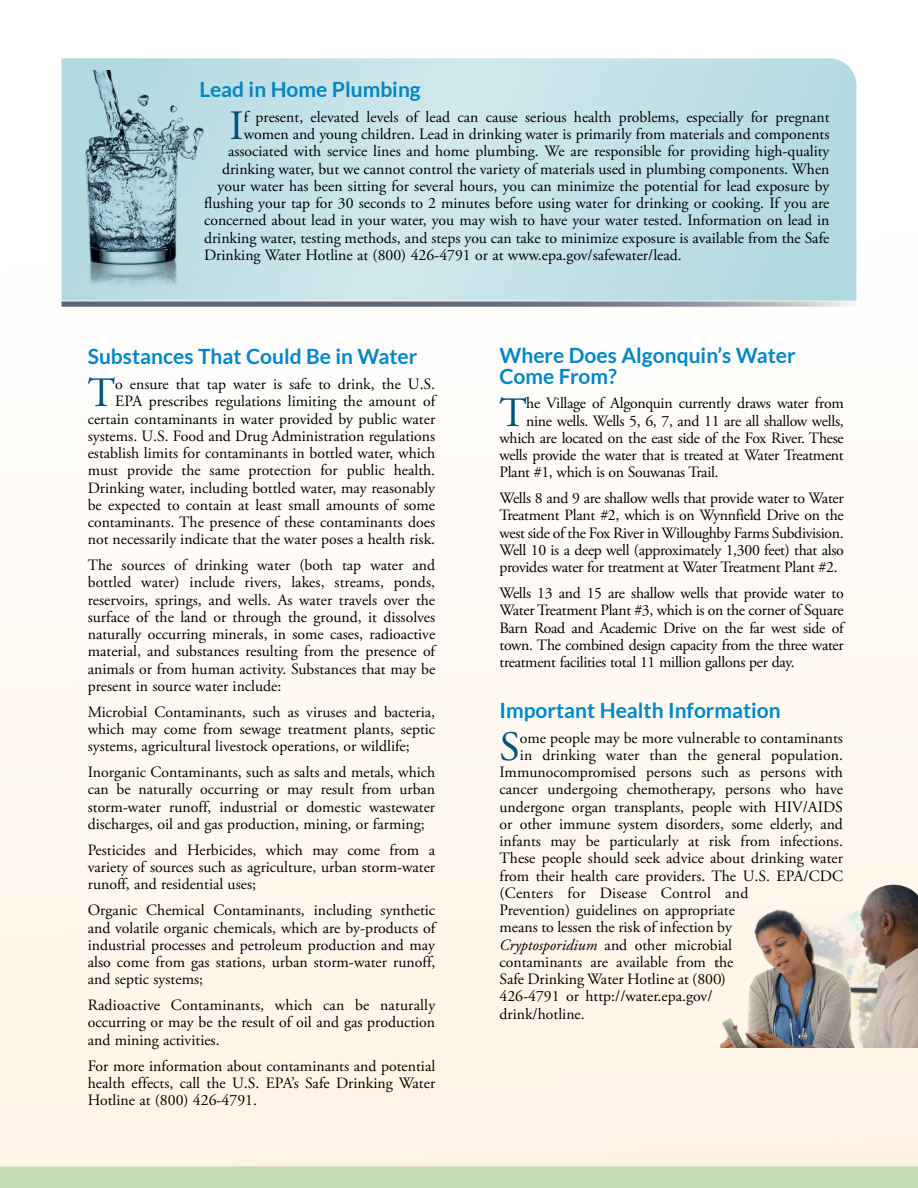
<style>
.page{position:relative;width:918px;height:1188px;background:#fff}
.page>*{position:absolute;margin:0;border:0;box-sizing:border-box;transform-origin:0 0}
.Initial_Cap{font:41.7px "Adobe Garamond Pro";color:#00527a}
.Article_Headline-19{font:700 21px/21px "Lato";color:#0087c6}
.Initial_Cap-2{font:15.75px/17.2px "Adobe Garamond Pro";color:#000;text-align:right}
.First_Paragraph{font:15.75px/17.2px "Adobe Garamond Pro";color:#000;text-align:justify}
.Initial_Cap-3{font:15.75px "Adobe Garamond Pro";letter-spacing:-.02em;color:#000}
.s1{font-style:italic}
</style>
<div class="page">
<div style="left:0;top:1166px;width:918px;height:22px;background:#c4dcb1"></div>
<div style="left:0;top:222px;width:918px;height:945px;background:#fff9f1"></div>
<img style="left:719px;top:881px;width:199px;height:167px">
<svg style="left:62px;top:58px;width:794px;height:243px;fill:#c3e1e7"></svg>
<svg style="left:62px;top:301px;width:789px;height:6px"></svg>
<img style="left:75px;top:71px;width:133px;height:224px">
<p class="Article_Headline-19" style="left:200px;top:79px;width:223px">Lead in Home Plumbing</p>
<p class="Initial_Cap" style="left:230px;top:101px;width:16px">I</p>
<p class="Initial_Cap-2" style="left:244px;top:109px;width:587px">f present, elevated levels of lead can cause serious health problems, especially for pregnant</p>
<p class="Initial_Cap-2" style="left:244px;top:126px;width:587px">women and young children. Lead in drinking water is primarily from materials and components</p>
<p class="Initial_Cap-2" style="left:228px;top:143px;width:603px">associated with service lines and home plumbing. We are responsible for providing high-quality</p>
<p class="Initial_Cap-2" style="left:222px;top:161px;width:609px">drinking water, but we cannot control the variety of materials used in plumbing components. When</p>
<p class="Initial_Cap-2" style="left:218px;top:178px;width:613px">your water has been sitting for several hours, you can minimize the potential for lead exposure by</p>
<p class="Initial_Cap-2" style="left:204px;top:195px;width:627px">flushing your tap for 30 seconds to 2 minutes before using water for drinking or cooking. If you are</p>
<p class="Initial_Cap-2" style="left:204px;top:212px;width:627px">concerned about lead in your water, you may wish to have your water tested. Information on lead in</p>
<p class="Initial_Cap-2" style="left:204px;top:230px;width:627px">drinking water, testing methods, and steps you can take to minimize exposure is available from the Safe</p>
<p class="Initial_Cap-2" style="left:204px;top:247px;width:479px">Drinking Water Hotline at (800) 426-4791 or at www.epa.gov/safewater/lead.</p>
<p class="Article_Headline-19" style="left:88px;top:346px;width:331px">Substances That Could Be in Water</p>
<p class="Initial_Cap" style="left:88px;top:368px;width:29px">T</p>
<p class="Initial_Cap-2" style="left:88px;top:376px;width:349px">o ensure that tap water is safe to drink, the U.S.<br>EPA prescribes regulations limiting the amount of certain contaminants in water provided by public water systems. U.S. Food and Drug Administration regulations establish limits for contaminants in bottled water, which must provide the same protection for public health.<br>Drinking water, including bottled water, may reasonably be expected to contain at least small amounts of some contaminants. The presence of these contaminants does not necessarily indicate that the water poses a health risk.</p>
<p class="First_Paragraph" style="left:88px;top:557px;width:349px">The sources of drinking water (both tap water and bottled water) include rivers, lakes, streams, ponds, reservoirs, springs, and wells. As water travels over the surface of the land or through the ground, it dissolves naturally occurring minerals, in some cases, radioactive material, and substances resulting from the presence of animals or from human activity. Substances that may be present in source water include:</p>
<p class="First_Paragraph" style="left:88px;top:704px;width:349px">Microbial Contaminants, such as viruses and bacteria, which may come from sewage treatment plants, septic systems, agricultural livestock operations, or wildlife;</p>
<p class="First_Paragraph" style="left:88px;top:764px;width:349px">Inorganic Contaminants, such as salts and metals, which can be naturally occurring or may result from urban storm-water runoff, industrial or domestic wastewater discharges, oil and gas production, mining, or farming;</p>
<p class="First_Paragraph" style="left:88px;top:842px;width:349px">Pesticides and Herbicides, which may come from a variety of sources such as agriculture, urban storm-water runoff, and residential uses;</p>
<p class="First_Paragraph" style="left:88px;top:902px;width:349px">Organic Chemical Contaminants, including synthetic and volatile organic chemicals, which are by-products of industrial processes and petroleum production and may also come from gas stations, urban storm-water runoff, and septic systems;</p>
<p class="First_Paragraph" style="left:88px;top:997px;width:349px">Radioactive Contaminants, which can be naturally occurring or may be the result of oil and gas production and mining activities.</p>
<p class="First_Paragraph" style="left:88px;top:1057px;width:349px">For more information about contaminants and potential health effects, call the U.S. EPA’s Safe Drinking Water Hotline at (800) 426-4791.</p>
<p class="Article_Headline-19" style="left:500px;top:344px;width:298px">Where Does Algonquin’s Water<br>Come From?</p>
<p class="Initial_Cap" style="left:500px;top:387px;width:29px">T</p>
<p class="Initial_Cap-3" style="left:526px;top:394px;width:319px">he Village of Algonquin currently draws water from</p>
<p class="Initial_Cap-3" style="left:526px;top:411px;width:319px">nine wells. Wells 5, 6, 7, and 11 are all shallow wells,</p>
<p class="Initial_Cap-3" style="left:500px;top:428px;width:346px">which are located on the east side of the Fox River. These</p>
<p class="Initial_Cap-3" style="left:500px;top:446px;width:346px">wells provide the water that is treated at Water Treatment</p>
<p class="Initial_Cap-3" style="left:500px;top:463px;width:221px">Plant #1, which is on Souwanas Trail.</p>
<p class="First_Paragraph" style="left:500px;top:490px;width:346px">Wells 8 and 9 are shallow wells that provide water to Water Treatment Plant #2, which is on Wynnfield Drive on the west side of the Fox River in Willoughby Farms Subdivision.<br>Well 10 is a deep well (approximately 1,300 feet) that also provides water for treatment at Water Treatment Plant #2.</p>
<p class="First_Paragraph" style="left:500px;top:585px;width:346px">Wells 13 and 15 are shallow wells that provide water to Water Treatment Plant #3, which is on the corner of Square Barn Road and Academic Drive on the far west side of town. The combined design capacity from the three water treatment facilities total 11 million gallons per day.</p>
<p class="Article_Headline-19" style="left:500px;top:699px;width:283px">Important Health Information</p>
<p class="Initial_Cap" style="left:500px;top:722px;width:22px">S</p>
<p class="Initial_Cap-2" style="left:520px;top:730px;width:325px">ome people may be more vulnerable to contaminants</p>
<p class="Initial_Cap-2" style="left:520px;top:747px;width:325px">in drinking water than the general population.</p>
<p class="Initial_Cap-2" style="left:500px;top:764px;width:345px">Immunocompromised persons such as persons with</p>
<p class="Initial_Cap-2" style="left:500px;top:781px;width:345px">cancer undergoing chemotherapy, persons who have</p>
<p class="Initial_Cap-2" style="left:500px;top:799px;width:345px">undergone organ transplants, people with HIV/AIDS</p>
<p class="Initial_Cap-2" style="left:500px;top:816px;width:345px">or other immune system disorders, some elderly, and</p>
<p class="Initial_Cap-2" style="left:500px;top:833px;width:345px">infants may be particularly at risk from infections.</p>
<p class="Initial_Cap-2" style="left:500px;top:850px;width:345px">These people should seek advice about drinking water</p>
<p class="Initial_Cap-2" style="left:500px;top:868px;width:345px">from their health care providers. The U.S. EPA/CDC</p>
<p class="Initial_Cap-2" style="left:500px;top:885px;width:250px">(Centers for Disease Control and</p>
<p class="Initial_Cap-2" style="left:500px;top:902px;width:237px">Prevention) guidelines on appropriate</p>
<p class="Initial_Cap-2" style="left:500px;top:919px;width:234px">means to lessen the risk of infection by</p>
<p class="Initial_Cap-2" style="left:500px;top:937px;width:234px"><span class="s1">Cryptosporidium</span> and other microbial</p>
<p class="Initial_Cap-2" style="left:500px;top:954px;width:235px">contaminants are available from the</p>
<p class="Initial_Cap-2" style="left:500px;top:971px;width:228px">Safe Drinking Water Hotline at (800)</p>
<p class="Initial_Cap-2" style="left:500px;top:988px;width:215px">426-4791 or http://water.epa.gov/</p>
<p class="Initial_Cap-2" style="left:500px;top:1006px;width:87px">drink/hotline.</p>
</div>
